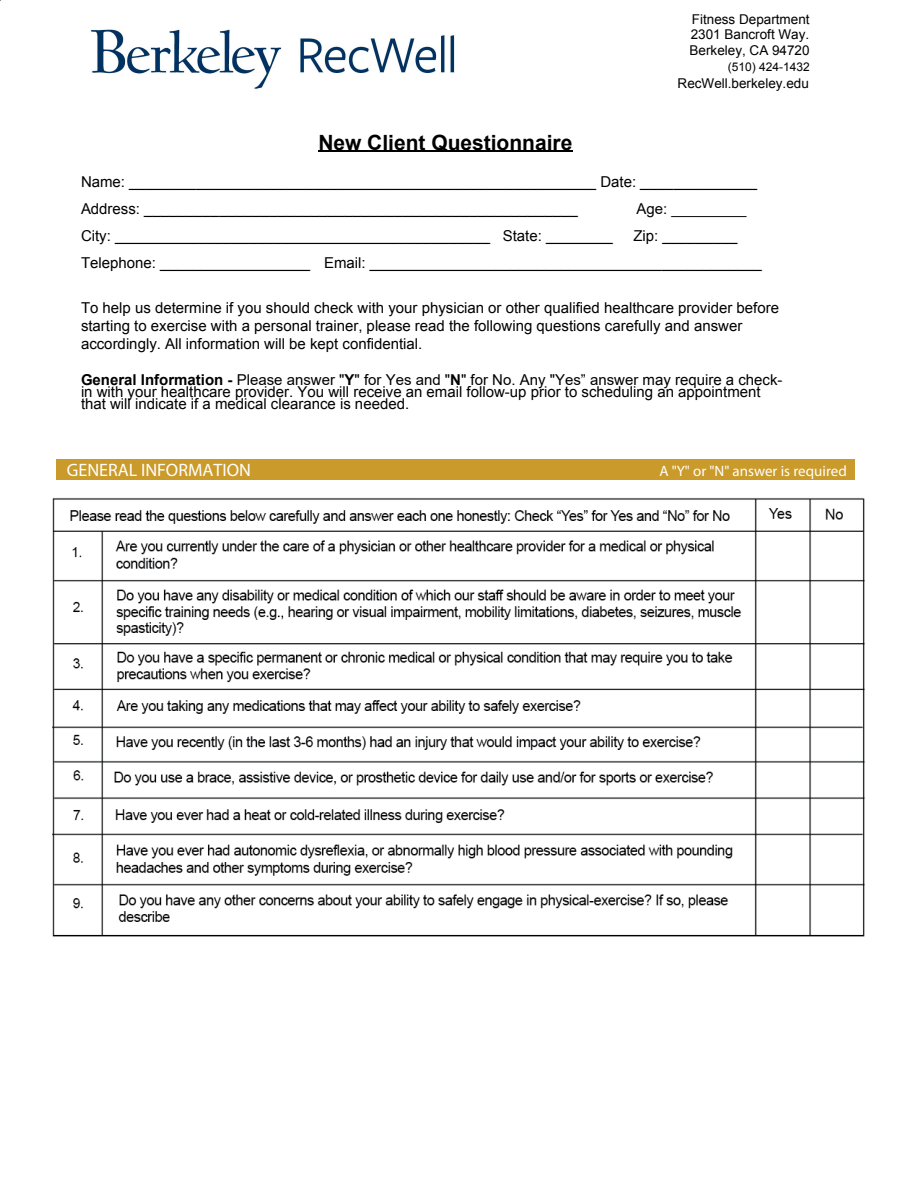
<style>
.page{position:relative;width:918px;height:1188px;background:#fff}
.page>*{position:absolute;margin:0;border:0;box-sizing:border-box;transform-origin:0 0}
.t1{font:700 21px "Arial";color:#000}
.t2{font:18px "Myriad Pro";color:#fff}
.t3{font:15px/27px "Arial";color:#000}
.t4{font:15px "Myriad Pro";color:#fff}
.t5{font:15px "Arial";color:#000}
.t6{font:13.5px/15.8px "Arial";color:#000;text-align:justify}
.t7{font:12px "Arial";color:#000}
.s1{font-style:inherit}
.s2{font-weight:700}
</style>
<div class="page">
<hr style="left:318px;top:151px;width:255px;height:1px;background:#000">
<img style="left:52px;top:498px;width:813px;height:439px">
<div style="left:56px;top:459px;width:799px;height:20px;background:#ca9a2a"></div>
<img style="left:90px;top:29px;width:365px;height:60px">
<p class="t6" style="left:690px;top:11px;width:121px">Fitness Department 2301 Bancroft Way.<br>Berkeley, CA 94720</p>
<p class="t7" style="left:728px;top:60px;width:83px">(510) 424-1432</p>
<p class="t6" style="left:678px;top:75px;width:133px">Rec<span class="s1">Well</span>.berkeley.edu</p>
<h1 class="t1" style="left:318px;top:131px;width:256px">New Client Questionnaire</h1>
<p class="t3" style="left:81px;top:168px;width:678px">Name: ________________________________________________________ Date: ______________<br>Address: ____________________________________________________</p>
<p class="t5" style="left:637px;top:198px;width:112px">Age: _________</p>
<p class="t3" style="left:81px;top:222px;width:533px">City: _____________________________________________ State: ________</p>
<p class="t3" style="left:81px;top:222px;width:682px;text-indent:553px">Zip: _________<br>Telephone: __________________ Email: _______________________________________________</p>
<p class="t3" style="left:81px;top:299px;width:700px;line-height:18px">To help us determine if you should check with your physician or other qualified healthcare provider before starting to exercise with a personal trainer, please read the following questions carefully and answer accordingly. All information will be kept confidential.</p>
<p class="t3" style="left:81px;top:373px;width:703px;line-height:12.1px"><span class="s2">General Information -</span> Please answer "<span class="s2">Y</span>" for Yes and "<span class="s2">N</span>" for No. Any "Yes” answer may require a check&shy;in with your healthcare provider. You will receive an email follow-up prior to scheduling an appointment that will indicate if a medical clearance is needed.</p>
<p class="t2" style="left:67px;top:459px;width:186px">GENERAL INFORMATION</p>
<p class="t4" style="left:659px;top:462px;width:189px">A "Y" or "N" answer is required</p>
</div>
